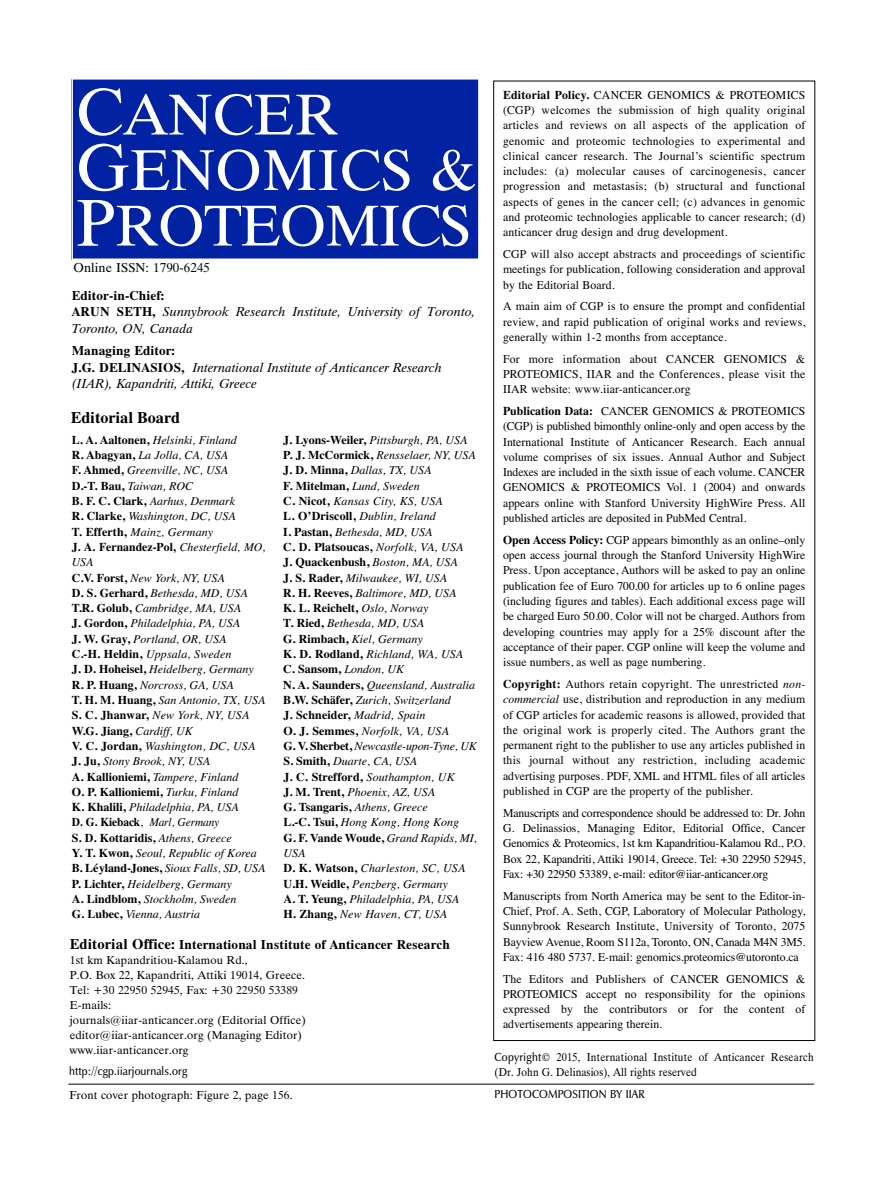
<style>
.page{position:relative;width:893px;height:1191px;background:#fff}
.page>*{position:absolute;margin:0;border:0;box-sizing:border-box;transform-origin:0 0}
.t1{font:60px/55.5px "UB Times";letter-spacing:.01em;color:#fff}
.t2{font:16.5px "UB Times Bold";color:#000}
.t3{font:13.5px/16.5px "UB Times Italic";letter-spacing:.01em;color:#000}
.t4{font:13.5px "UB Times Bold";letter-spacing:.01em;color:#000}
.t5{font:13.5px "UB Times";letter-spacing:.01em;color:#000}
.t6{font:12px/15.3px "Times";letter-spacing:.005em;color:#000;text-align:justify}
.t7{font:italic 12px/15.3px "Times";color:#000}
.t8{font:12px/15px "UB Times";letter-spacing:.01em;color:#000}
.t9{font:12px/15px "UB Times";letter-spacing:.01em;color:#000;scale:.9 1}
.t10{font:12px "UB Optima";letter-spacing:.01em;color:#000;scale:.9 1}
.s1{font-size:69px}
.s2{font-family:"UB Times Bold"}
.s3{font-weight:700;font-style:normal}
.s4{font-style:normal}
.s5{font-size:15px}
.s6{font-weight:700}
.s7{font-style:italic}
.s8{font-family:"UB Optima"}
</style>
<div class="page">
<div style="left:71px;top:79px;width:408px;height:181px;background:#0022a3"></div>
<div style="left:71px;top:78px;width:409px;height:182px;border:2px solid #fff"></div>
<hr style="left:68px;top:1083px;width:746px;height:1px;background:#000">
<h1 class="t1" style="left:76px;top:89px;width:403px"><span class="s1">C</span>ANCER<br><span class="s1">G</span>ENOMICS &amp;<br><span class="s1">P</span>ROTEOMICS</h1>
<p class="t5" style="left:73px;top:261px;width:138px">Online ISSN: 1790-6245</p>
<p class="t4" style="left:72px;top:288px;width:94px">Editor-in-Chief:</p>
<p class="t3" style="left:72px;top:304px;width:405px"><span class="s2">ARUN SETH,</span> Sunnybrook Research Institute, University of Toronto,<br>Toronto, ON, Canada</p>
<p class="t4" style="left:72px;top:344px;width:105px">Managing Editor:</p>
<p class="t3" style="left:72px;top:359px;width:372px"><span class="s2">J.G. DELINASIOS,</span> International Institute of Anticancer Research (IIAR), Kapandriti, Attiki, Greece</p>
<h2 class="t2" style="left:71px;top:408px;width:111px">Editorial Board</h2>
<p class="t7" style="left:72px;top:432px;width:195px"><span class="s3">L. A. Aaltonen,</span> Helsinki, Finland<br><span class="s3">R. Abagyan,</span> La Jolla, CA, USA<br><span class="s3">F. Ahmed,</span> Greenville, NC, USA<br><span class="s3">D.-T. Bau,</span> Taiwan, ROC<br><span class="s3">B. F. C. Clark,</span> Aarhus, Denmark<br><span class="s3">R. Clarke,</span> Washington, DC, USA<br><span class="s3">T. Efferth,</span> Mainz, Germany<br><span class="s3">J. A. Fernandez-Pol,</span> Chesterfield, MO,<br>USA<br><span class="s3">C.V. Forst,</span> New York, NY, USA<br><span class="s3">D. S. Gerhard,</span> Bethesda, MD, USA<br><span class="s3">T.R. Golub,</span> Cambridge, MA, USA<br><span class="s3">J. Gordon,</span> Philadelphia, PA, USA<br><span class="s3">J. W. Gray,</span> Portland, OR, USA<br><span class="s3">C.-H. Heldin,</span> Uppsala, Sweden<br><span class="s3">J. D. Hoheisel,</span> Heidelberg, Germany<br><span class="s3">R. P. Huang,</span> Norcross, GA, USA<br><span class="s3">T. H. M. Huang,</span> San Antonio, TX, USA<br><span class="s3">S. C. Jhanwar,</span> New York, NY, USA<br><span class="s3">W.G. Jiang,</span> Cardiff, UK<br><span class="s3">V. C. Jordan,</span> Washington, DC, USA<br><span class="s3">J. Ju,</span> Stony Brook, NY, USA<br><span class="s3">A. Kallioniemi,</span> Tampere, Finland<br><span class="s3">O. P. Kallioniemi,</span> Turku, Finland<br><span class="s3">K. Khalili,</span> Philadelphia, PA, USA<br><span class="s3">D. G. Kieback</span><span class="s4">,</span> Marl, Germany<br><span class="s3">S. D. Kottaridis,</span> Athens, Greece<br><span class="s3">Y. T. Kwon,</span> Seoul, Republic of Korea<br><span class="s3">B. Léyland-Jones,</span> Sioux Falls, SD, USA<br><span class="s3">P. Lichter,</span> Heidelberg, Germany<br><span class="s3">A. Lindblom,</span> Stockholm, Sweden<br><span class="s3">G. Lubec,</span> Vienna, Austria</p>
<p class="t7" style="left:283px;top:432px;width:195px"><span class="s3">J. Lyons-Weiler,</span> Pittsburgh, PA, USA<br><span class="s3">P. J. McCormick,</span> Rensselaer, NY, USA<br><span class="s3">J. D. Minna,</span> Dallas, TX, USA<br><span class="s3">F. Mitelman,</span> Lund, Sweden<br><span class="s3">C. Nicot,</span> Kansas City, KS, USA<br><span class="s3">L. O’Driscoll,</span> Dublin, Ireland<br><span class="s3">I. Pastan,</span> Bethesda, MD, USA<br><span class="s3">C. D. Platsoucas,</span> Norfolk, VA, USA<br><span class="s3">J. Quackenbush,</span> Boston, MA, USA<br><span class="s3">J. S. Rader,</span> Milwaukee, WI, USA<br><span class="s3">R. H. Reeves,</span> Baltimore, MD, USA<br><span class="s3">K. L. Reichelt,</span> Oslo, Norway<br><span class="s3">T. Ried,</span> Bethesda, MD, USA<br><span class="s3">G. Rimbach,</span> Kiel, Germany<br><span class="s3">K. D. Rodland,</span> Richland, WA, USA<br><span class="s3">C. Sansom,</span> London, UK<br><span class="s3">N. A. Saunders,</span> Queensland, Australia<br><span class="s3">B.W. Schäfer,</span> Zurich, Switzerland<br><span class="s3">J. Schneider,</span> Madrid, Spain<br><span class="s3">O. J. Semmes,</span> Norfolk, VA, USA<br><span class="s3">G. V. Sherbet,</span> Newcastle-upon-Tyne, UK<br><span class="s3">S. Smith,</span> Duarte, CA, USA<br><span class="s3">J. C. Strefford,</span> Southampton, UK<br><span class="s3">J. M. Trent,</span> Phoenix, AZ, USA<br><span class="s3">G. Tsangaris,</span> Athens, Greece<br><span class="s3">L.-C. Tsui,</span> Hong Kong, Hong Kong<br><span class="s3">G. F. Vande Woude,</span> Grand Rapids, MI,<br>USA<br><span class="s3">D. K. Watson,</span> Charleston, SC, USA<br><span class="s3">U.H. Weidle,</span> Penzberg, Germany<br><span class="s3">A. T. Yeung,</span> Philadelphia, PA, USA<br><span class="s3">H. Zhang,</span> New Haven, CT, USA</p>
<p class="t4" style="left:70px;top:937px;width:382px"><span class="s5">Editorial Office:</span> International Institute of Anticancer Research</p>
<p class="t8" style="left:70px;top:953px;width:238px">1st km Kapandritiou-Kalamou Rd.,<br>P.O. Box 22, Kapandriti, Attiki 19014, Greece.<br>Tel: +30 22950 52945, Fax: +30 22950 53389<br>E-mails:<br>journals@iiar-anticancer.org (Editorial Office) editor@iiar-anticancer.org (Managing Editor) www.iiar-anticancer.org</p>
<p class="t10" style="left:69px;top:1065px;width:133px">http://cgp.iiarjournals.org</p>
<p class="t8" style="left:69px;top:1088px;width:225px">Front cover photograph: Figure 2, page 156.</p>
<p class="t6" style="left:503px;top:87px;width:304px"><span class="s6">Editorial Policy.</span> CANCER GENOMICS &amp; PROTEOMICS (CGP) welcomes the submission of high quality original articles and reviews on all aspects of the application of genomic and proteomic technologies to experimental and clinical cancer research. The Journal’s scientific spectrum includes: (a) molecular causes of carcinogenesis, cancer progression and metastasis; (b) structural and functional aspects of genes in the cancer cell; (c) advances in genomic and proteomic technologies applicable to cancer research; (d) anticancer drug design and drug development.</p>
<p class="t6" style="left:503px;top:246px;width:304px">CGP will also accept abstracts and proceedings of scientific meetings for publication, following consideration and approval by the Editorial Board.</p>
<p class="t6" style="left:503px;top:298px;width:304px">A main aim of CGP is to ensure the prompt and confidential review, and rapid publication of original works and reviews, generally within 1-2 months from acceptance.</p>
<p class="t6" style="left:503px;top:351px;width:304px">For more information about CANCER GENOMICS &amp; PROTEOMICS, IIAR and the Conferences, please visit the IIAR website: www.iiar-anticancer.org</p>
<p class="t6" style="left:503px;top:403px;width:304px"><span class="s6">Publication Data:</span> CANCER GENOMICS &amp; PROTEOMICS (CGP) is published bimonthly online-only and open access by the International Institute of Anticancer Research. Each annual volume comprises of six issues. Annual Author and Subject Indexes are included in the sixth issue of each volume. CANCER GENOMICS &amp; PROTEOMICS Vol. 1 (2004) and onwards appears online with Stanford University HighWire Press. All published articles are deposited in PubMed Central.</p>
<p class="t6" style="left:503px;top:532px;width:304px"><span class="s6">Open Access Policy:</span> CGP appears bimonthly as an online–only open access journal through the Stanford University HighWire Press. Upon acceptance, Authors will be asked to pay an online publication fee of Euro 700.00 for articles up to 6 online pages (including figures and tables). Each additional excess page will be charged Euro 50.00. Color will not be charged. Authors from developing countries may apply for a 25% discount after the acceptance of their paper. CGP online will keep the volume and issue numbers, as well as page numbering.</p>
<p class="t6" style="left:503px;top:676px;width:304px"><span class="s6">Copyright:</span> Authors retain copyright. The unrestricted <span class="s7">non&shy;commercial</span> use, distribution and reproduction in any medium of CGP articles for academic reasons is allowed, provided that the original work is properly cited. The Authors grant the permanent right to the publisher to use any articles published in this journal without any restriction, including academic advertising purposes. PDF, XML and HTML files of all articles published in CGP are the property of the publisher.</p>
<p class="t6" style="left:503px;top:805px;width:304px">Manuscripts and correspondence should be addressed to: Dr. John G. Delinassios, Managing Editor, Editorial Office, Cancer Genomics &amp; Proteomics, 1st km Kapandritiou-Kalamou Rd., P.O.<br>Box 22, Kapandriti, Attiki 19014, Greece. Tel: +30 22950 52945, Fax: +30 22950 53389, e-mail: editor@iiar-anticancer.org</p>
<p class="t6" style="left:503px;top:887px;width:304px">Manuscripts from North America may be sent to the Editor-in-Chief, Prof. A. Seth, CGP, Laboratory of Molecular Pathology, Sunnybrook Research Institute, University of Toronto, 2075<br>Bayview Avenue, Room S112a, Toronto, ON, Canada M4N 3M5.<br>Fax: 416 480 5737. E-mail: genomics.proteomics@utoronto.ca</p>
<p class="t6" style="left:503px;top:970px;width:304px">The Editors and Publishers of CANCER GENOMICS &amp; PROTEOMICS accept no responsibility for the opinions expressed by the contributors or for the content of advertisements appearing therein.</p>
<p class="t9" style="left:495px;top:1049px;width:356px"><span class="s8">Copyright</span>© 2015, International Institute of Anticancer Research (Dr. John G. Delinasios), All rights reserved</p>
<p class="t10" style="left:495px;top:1087px;width:168px">PHOTOCOMPOSITION BY IIAR</p>
</div>
